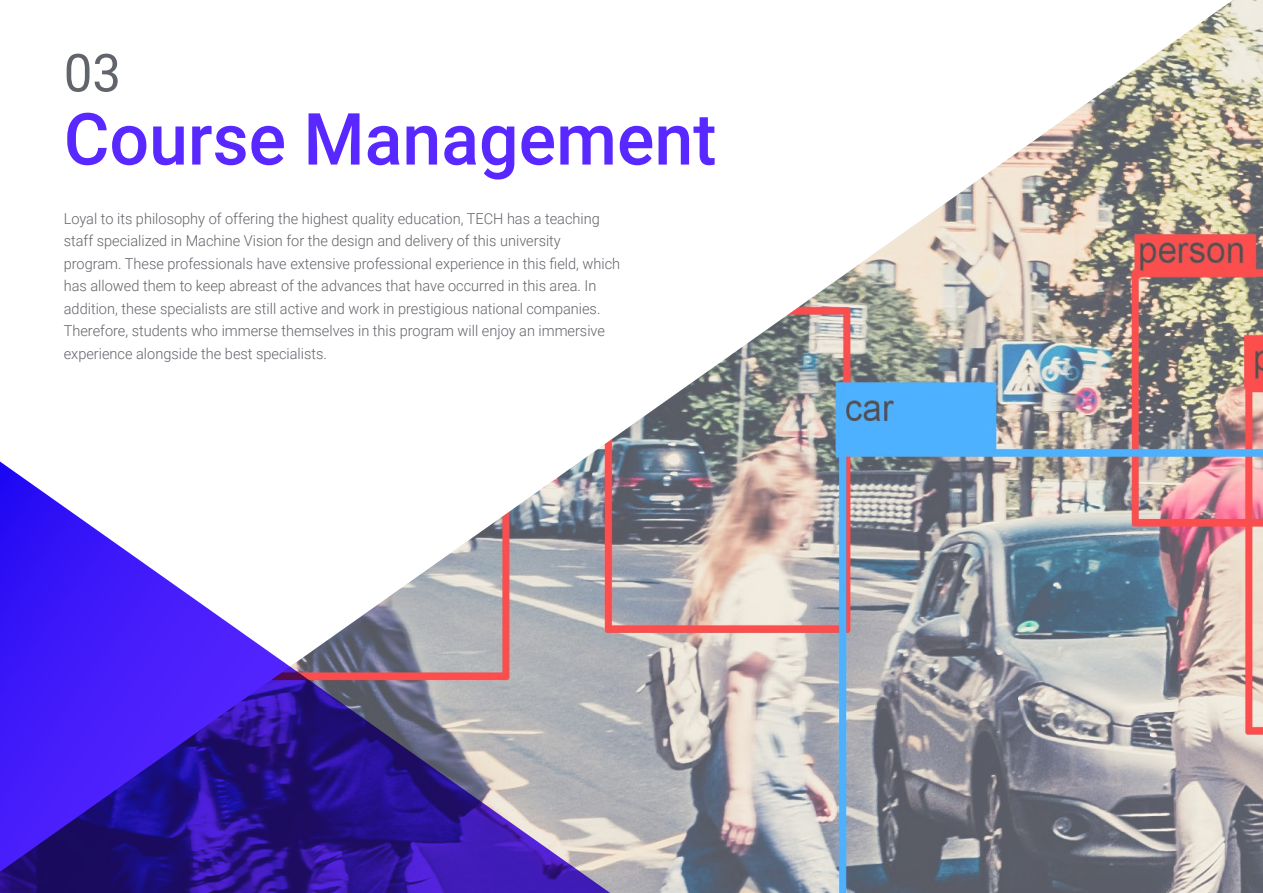
<style>
.page{position:relative;width:1263px;height:893px;background:#fff}
.page>*{position:absolute;margin:0;border:0;box-sizing:border-box;transform-origin:0 0}
.t1{font:500 72px "Roboto";color:#5927ff}
.t2{font:52.5px "Roboto";color:#61646a}
.t3{font:300 15px/22.5px "Roboto";color:#61646a}
</style>
<div class="page">
<img style="left:602px;top:0;width:661px;height:893px">
<svg style="left:0;top:446px;width:640px;height:447px"></svg>
<h2 class="t2" style="left:64px;top:36px;width:59px">03</h2>
<h1 class="t1" style="left:64px;top:89px;width:654px">Course Management</h1>
<p class="t3" style="left:64px;top:207px;width:558px">Loyal to its philosophy of offering the highest quality education, TECH has a teaching staff specialized in Machine Vision for the design and delivery of this university program. These professionals have extensive professional experience in this field, which has allowed them to keep abreast of the advances that have occurred in this area. In addition, these specialists are still active and work in prestigious national companies.<br>Therefore, students who immerse themselves in this program will enjoy an immersive experience alongside the best specialists.</p>
</div>
